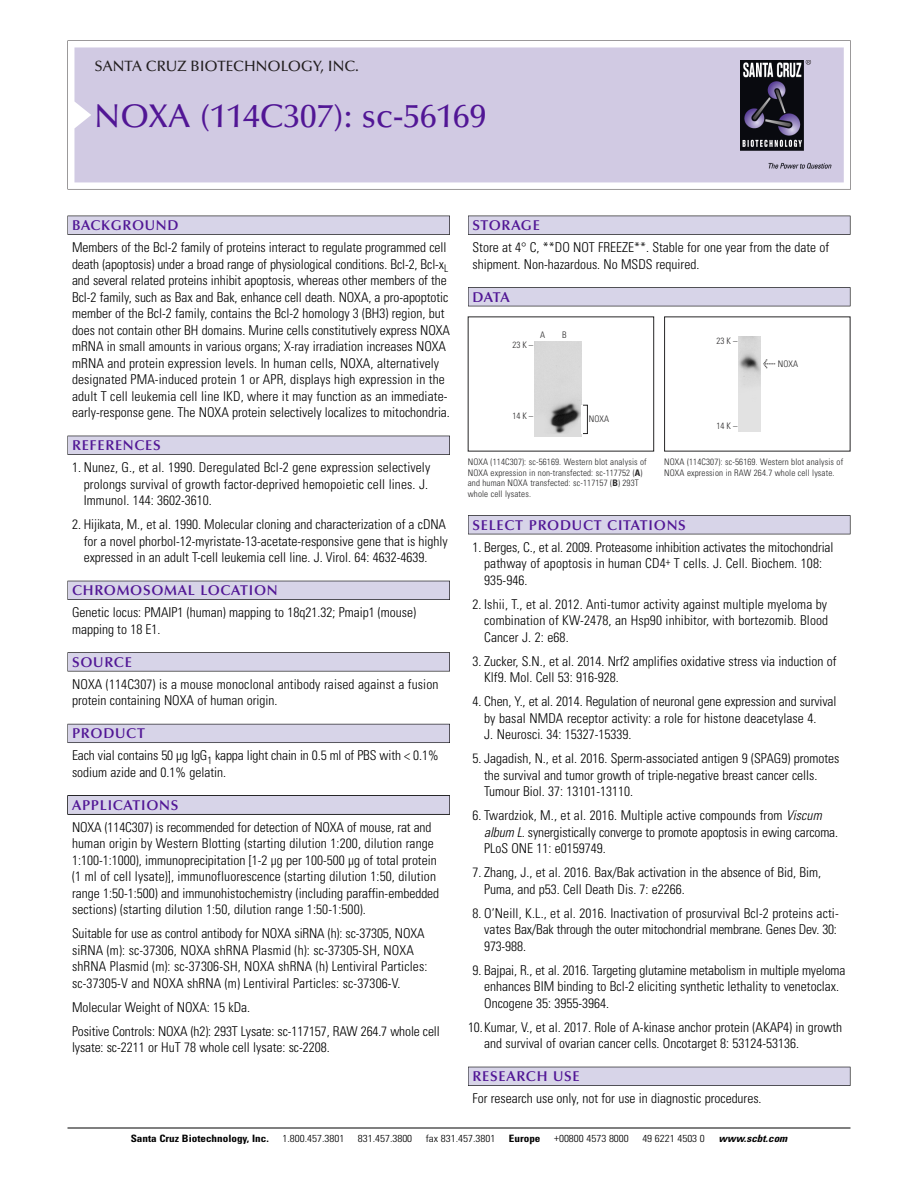
<style>
.page{position:relative;width:918px;height:1188px;background:#fff}
.page>*{position:absolute;margin:0;border:0;box-sizing:border-box;transform-origin:0 0}
.t1{font:500 33px "Optima";color:#511695}
.t2{font:500 15px "Optima";color:#231f20}
.t3{font:600 14.25px "Optima";letter-spacing:.05em;color:#511695}
.t4{font:300 condensed 13.5px/16.5px "Univers";color:#000}
.t5{font:300 condensed 10.2px "Univers";color:#000;scale:1.1 1}
.t6{font:700 condensed 10.2px "Univers";color:#000;scale:1.1 1}
.t7{font:italic 700 condensed 10.2px "Univers";color:#000;scale:1.1 1}
.t8{font:300 condensed 9px/10.5px "Univers";letter-spacing:.015em;color:#272627}
.s1{font-weight:700}
.s2{font-family:"Meta Plus";font-weight:400;font-stretch:normal;font-size:10.5px}
.s3{font-style:italic}
</style>
<div class="page">
<svg style="left:68px;top:40px;width:783px;height:149px"></svg>
<div style="left:74px;top:47px;width:770px;height:135px;background:#d1cae3"></div>
<img style="left:741px;top:60px;width:90px;height:108px">
<div style="left:68px;top:216px;width:382px;height:19px;background:#535256"></div>
<div style="left:68px;top:216px;width:381px;height:18px;background:#d7d4e8"></div>
<div style="left:68px;top:436px;width:382px;height:19px;background:#525156"></div>
<div style="left:68px;top:436px;width:381px;height:18px;background:#d7d4e8"></div>
<div style="left:68px;top:581px;width:382px;height:19px;background:#515057"></div>
<div style="left:68px;top:581px;width:381px;height:18px;background:#d7d4e8"></div>
<div style="left:68px;top:652px;width:382px;height:19px;background:#575659"></div>
<div style="left:68px;top:653px;width:381px;height:18px;background:#d7d4e8"></div>
<div style="left:68px;top:724px;width:382px;height:19px;background:#595860"></div>
<div style="left:68px;top:724px;width:381px;height:18px;background:#d7d4e8"></div>
<div style="left:68px;top:795px;width:382px;height:20px;background:#303030"></div>
<div style="left:68px;top:796px;width:381px;height:18px;background:#d7d4e8"></div>
<div style="left:468px;top:216px;width:382px;height:19px;background:#535256"></div>
<div style="left:468px;top:216px;width:382px;height:18px;background:#d7d4e8"></div>
<div style="left:468px;top:287px;width:382px;height:19px;background:#515155"></div>
<div style="left:468px;top:288px;width:382px;height:18px;background:#d7d4e8"></div>
<div style="left:468px;top:515px;width:382px;height:19px;background:#515155"></div>
<div style="left:468px;top:516px;width:382px;height:18px;background:#d7d4e8"></div>
<div style="left:468px;top:1067px;width:382px;height:19px;background:#515057"></div>
<div style="left:468px;top:1067px;width:382px;height:18px;background:#d7d4e8"></div>
<hr style="left:68px;top:1128px;width:782px;height:1px;background:#000">
<img style="left:534px;top:342px;width:47px;height:95px">
<div style="left:583px;top:405px;width:5px;height:29px;border:1px solid #272627"></div>
<img style="left:739px;top:336px;width:22px;height:96px">
<p class="t2" style="left:94px;top:60px;width:266px">SANTA CRUZ BIOTECHNOLOGY, INC.</p>
<p class="t1" style="left:94px;top:102px;width:393px">NOXA (114C307): sc-56169</p>
<p class="t3" style="left:72px;top:219px;width:108px">BACKGROUND</p>
<p class="t4" style="left:72px;top:240px;width:379px">Members of the Bcl-2 family of proteins interact to regulate programmed cell death (apoptosis) under a broad range of physiological conditions. Bcl-2, Bcl-x<sub>L </sub>and several related proteins inhibit apoptosis, whereas other members of the Bcl-2 family, such as Bax and Bak, enhance cell death. NOXA, a pro-apoptotic member of the Bcl-2 family, contains the Bcl-2 homology 3 (BH3) region, but does not contain other BH domains. Murine cells constitutively express NOXA mRNA in small amounts in various organs; X-ray irradiation increases NOXA mRNA and protein expression levels. In human cells, NOXA, alternatively designated PMA-induced protein 1 or APR, displays high expression in the adult T cell leukemia cell line IKD, where it may function as an immediate&shy;early-response gene. The NOXA protein selectively localizes to mitochondria.</p>
<p class="t3" style="left:72px;top:439px;width:90px">REFERENCES</p>
<p class="t4" style="left:84px;top:460px;width:348px;text-indent:-12px">1. Nunez, G., et al. 1990. Deregulated Bcl-2 gene expression selectively prolongs survival of growth factor-deprived hemopoietic cell lines. J.<br>Immunol. 144: 3602-3610.</p>
<p class="t4" style="left:84px;top:517px;width:366px;text-indent:-12px">2. Hijikata, M., et al. 1990. Molecular cloning and characterization of a cDNA for a novel phorbol-12-myristate-13-acetate-responsive gene that is highly expressed in an adult T-cell leukemia cell line. J. Virol. 64: 4632-4639.</p>
<p class="t3" style="left:72px;top:584px;width:207px">CHROMOSOMAL LOCATION</p>
<p class="t4" style="left:72px;top:606px;width:346px">Genetic locus: PMAIP1 (human) mapping to 18q21.32; Pmaip1 (mouse) mapping to 18 E1.</p>
<p class="t3" style="left:72px;top:656px;width:61px">SOURCE</p>
<p class="t4" style="left:72px;top:677px;width:368px">NOXA (114C307) is a mouse monoclonal antibody raised against a fusion protein containing NOXA of human origin.</p>
<p class="t3" style="left:72px;top:727px;width:74px">PRODUCT</p>
<p class="t4" style="left:72px;top:749px;width:368px">Each vial contains 50 µg IgG<sub>1</sub> kappa light chain in 0.5 ml of PBS with &lt; 0.1% sodium azide and 0.1% gelatin.</p>
<p class="t3" style="left:72px;top:799px;width:108px">APPLICATIONS</p>
<p class="t4" style="left:72px;top:820px;width:369px">NOXA (114C307) is recommended for detection of NOXA of mouse, rat and human origin by Western Blotting (starting dilution 1:200, dilution range 1:100-1:1000), immunoprecipitation [1-2 µg per 100-500 µg of total protein (1 ml of cell lysate)], immunofluorescence (starting dilution 1:50, dilution range 1:50-1:500) and immunohistochemistry (including paraffin-embedded sections) (starting dilution 1:50, dilution range 1:50-1:500).</p>
<p class="t4" style="left:72px;top:927px;width:357px">Suitable for use as control antibody for NOXA siRNA (h): sc-37305, NOXA siRNA (m): sc-37306, NOXA shRNA Plasmid (h): sc-37305-SH, NOXA shRNA Plasmid (m): sc-37306-SH, NOXA shRNA (h) Lentiviral Particles: sc-37305-V and NOXA shRNA (m) Lentiviral Particles: sc-37306-V.</p>
<p class="t4" style="left:72px;top:1000px;width:180px">Molecular Weight of NOXA: 15 kDa.</p>
<p class="t4" style="left:72px;top:1024px;width:369px">Positive Controls: NOXA (h2): 293T Lysate: sc-117157, RAW 264.7 whole cell lysate: sc-2211 or HuT 78 whole cell lysate: sc-2208.</p>
<p class="t3" style="left:473px;top:219px;width:69px">STORAGE</p>
<p class="t4" style="left:473px;top:240px;width:358px">Store at 4° C, **DO NOT FREEZE**. Stable for one year from the date of shipment. Non-hazardous. No MSDS required.</p>
<p class="t3" style="left:473px;top:291px;width:39px">DATA</p>
<p class="t8" style="left:540px;top:331px;width:7px">A</p>
<p class="t8" style="left:562px;top:331px;width:6px">B</p>
<p class="t8" style="left:512px;top:341px;width:22px">23K–</p>
<p class="t8" style="left:512px;top:412px;width:22px">14K–</p>
<p class="t8" style="left:589px;top:414px;width:22px">NOXA</p>
<p class="t8" style="left:468px;top:458px;width:180px">NOXA (114C307): sc-56169. Western blot analysis of NOXA expression in non-transfected: sc-117752 (<span class="s1">A</span>) and human NOXA transfected: sc-117157 (<span class="s1">B</span>) 293T whole cell lysates.</p>
<p class="t8" style="left:717px;top:337px;width:22px">23K–</p>
<p class="t8" style="left:717px;top:421px;width:22px">14K–</p>
<p class="t8" style="left:763px;top:359px;width:37px"><span class="s2">&lt;</span> NOXA</p>
<p class="t8" style="left:664px;top:458px;width:180px">NOXA (114C307): sc-56169. Western blot analysis of<br>NOXA expression in RAW 264.7 whole cell lysate.</p>
<p class="t3" style="left:473px;top:519px;width:215px">SELECT PRODUCT CITATIONS</p>
<p class="t4" style="left:484px;top:540px;width:351px;text-indent:-12px">1. Berges, C., et al. 2009. Proteasome inhibition activates the mitochondrial pathway of apoptosis in human CD4<sup>+</sup> T cells. J. Cell. Biochem. 108:<br>935-946.</p>
<p class="t4" style="left:484px;top:597px;width:346px;text-align:justify;text-indent:-12px">2. Ishii, T., et al. 2012. Anti-tumor activity against multiple myeloma by combination of KW-2478, an Hsp90 inhibitor, with bortezomib. Blood Cancer J. 2: e68.</p>
<p class="t4" style="left:484px;top:654px;width:354px;text-indent:-12px">3. Zucker, S.N., et al. 2014. Nrf2 amplifies oxidative stress via induction of<br>Klf9. Mol. Cell 53: 916-928.</p>
<p class="t4" style="left:484px;top:694px;width:354px;text-indent:-12px">4. Chen, Y., et al. 2014. Regulation of neuronal gene expression and survival by basal NMDA receptor activity: a role for histone deacetylase 4.<br>J. Neurosci. 34: 15327-15339.</p>
<p class="t4" style="left:484px;top:751px;width:357px;text-indent:-12px">5. Jagadish, N., et al. 2016. Sperm-associated antigen 9 (SPAG9) promotes the survival and tumor growth of triple-negative breast cancer cells.<br>Tumour Biol. 37: 13101-13110.</p>
<p class="t4" style="left:484px;top:808px;width:355px;text-indent:-12px">6. Twardziok, M., et al. 2016. Multiple active compounds from <span class="s3">Viscum album L.</span>synergistically converge to promote apoptosis in ewing carcoma.<br>PLoS ONE 11: e0159749.</p>
<p class="t4" style="left:484px;top:865px;width:339px;text-indent:-12px">7. Zhang, J., et al. 2016. Bax/Bak activation in the absence of Bid, Bim,<br>Puma, and p53. Cell Death Dis. 7: e2266.</p>
<p class="t4" style="left:484px;top:906px;width:356px;text-indent:-12px">8. O’Neill, K.L., et al. 2016. Inactivation of prosurvival Bcl-2 proteins acti&shy;vates Bax/Bak through the outer mitochondrial membrane. Genes Dev. 30:<br>973-988.</p>
<p class="t4" style="left:484px;top:963px;width:363px;text-indent:-12px">9. Bajpai, R., et al. 2016. Targeting glutamine metabolism in multiple myeloma enhances BIM binding to Bcl-2 eliciting synthetic lethality to venetoclax.<br>Oncogene 35: 3955-3964.</p>
<p class="t4" style="left:484px;top:1020px;width:360px;text-indent:-16px">10.Kumar, V., et al. 2017. Role of A-kinase anchor protein (AKAP4) in growth and survival of ovarian cancer cells. Oncotarget 8: 53124-53136.</p>
<p class="t3" style="left:473px;top:1070px;width:109px">RESEARCH USE</p>
<p class="t4" style="left:473px;top:1092px;width:291px">For research use only, not for use in diagnostic procedures.</p>
<p class="t6" style="left:131px;top:1135px;width:127px">Santa Cruz Biotechnology, Inc.</p>
<p class="t5" style="left:282px;top:1135px;width:58px">1.800.457.3801</p>
<p class="t5" style="left:358px;top:1135px;width:51px">831.457.3800</p>
<p class="t5" style="left:426px;top:1135px;width:65px">fax 831.457.3801</p>
<p class="t6" style="left:509px;top:1135px;width:30px">Europe</p>
<p class="t5" style="left:554px;top:1135px;width:69px">+00800 4573 8000</p>
<p class="t5" style="left:642px;top:1135px;width:58px">49 6221 4503 0</p>
<p class="t7" style="left:719px;top:1135px;width:66px">www.scbt.com</p>
</div>
